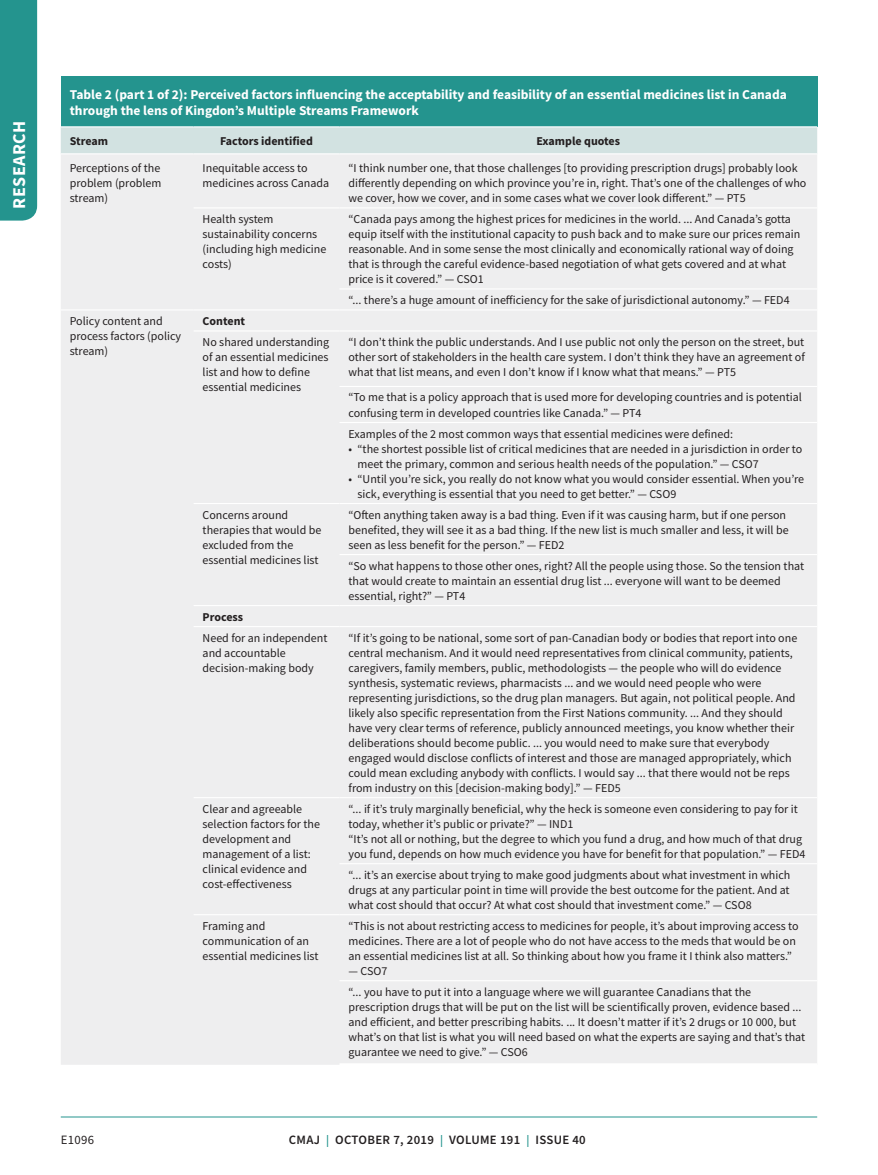
<style>
.page{position:relative;width:878px;height:1175px;background:#fff}
.page>*{position:absolute;margin:0;border:0;box-sizing:border-box;transform-origin:0 0}
.t1{font:700 18px "Source Sans Pro";letter-spacing:.025em;color:#fff}
.t2{font:700 13.5px/16.2px "Source Sans Pro";color:#fff}
.t3{font:600 12.75px "Source Sans Pro";letter-spacing:.025em;color:#231f20}
.t4{font:12.75px "Source Sans Pro";letter-spacing:.025em;color:#231f20}
.t5{font:12px/15px "Source Sans Pro";color:#231f20}
.t6{font:700 12px "Source Sans Pro";color:#231f20}
.s1{font-size:12px;color:#24948e}
</style>
<div class="page">
<div style="left:0;top:0;width:37px;height:220px;background:#24948e"></div>
<hr style="left:61px;top:1116px;width:756px;height:1px;background:#24948e">
<div style="left:61px;top:76px;width:756px;height:51px;background:#24948e"></div>
<div style="left:61px;top:127px;width:756px;height:26px;background:#d2e2e1"></div>
<div style="left:61px;top:154px;width:756px;height:910px;background:#eeeeef"></div>
<hr style="left:339px;top:288px;width:478px;height:1px;background:#fff">
<hr style="left:194px;top:309px;width:145px;height:1px;background:#fff">
<hr style="left:339px;top:309px;width:478px;height:1px;background:#fff">
<hr style="left:194px;top:330px;width:145px;height:1px;background:#fff">
<hr style="left:339px;top:330px;width:478px;height:1px;background:#fff">
<hr style="left:339px;top:386px;width:478px;height:1px;background:#fff">
<hr style="left:194px;top:503px;width:145px;height:1px;background:#fff">
<hr style="left:339px;top:554px;width:478px;height:1px;background:#fff">
<hr style="left:194px;top:605px;width:145px;height:1px;background:#fff">
<hr style="left:339px;top:605px;width:478px;height:1px;background:#fff">
<hr style="left:194px;top:626px;width:145px;height:1px;background:#fff">
<hr style="left:339px;top:626px;width:478px;height:1px;background:#fff">
<hr style="left:194px;top:797px;width:145px;height:1px;background:#fff">
<hr style="left:339px;top:797px;width:478px;height:1px;background:#fff">
<hr style="left:339px;top:863px;width:478px;height:1px;background:#fff">
<hr style="left:194px;top:914px;width:145px;height:1px;background:#fff">
<hr style="left:339px;top:914px;width:478px;height:1px;background:#fff">
<hr style="left:339px;top:980px;width:478px;height:1px;background:#fff">
<hr style="left:339px;top:1063px;width:478px;height:3px;background:#fff">
<hr style="left:61px;top:126px;width:133px;height:1px;background:#fff">
<hr style="left:194px;top:126px;width:145px;height:1px;background:#fff">
<hr style="left:339px;top:126px;width:478px;height:1px;background:#fff">
<hr style="left:194px;top:207px;width:145px;height:1px;background:#fff">
<hr style="left:339px;top:207px;width:478px;height:1px;background:#fff">
<hr style="left:61px;top:309px;width:133px;height:1px;background:#fff">
<hr style="left:339px;top:422px;width:478px;height:1px;background:#fff">
<hr style="left:339px;top:503px;width:478px;height:1px;background:#fff">
<h1 class="t1" style="left:7px;top:208px;width:89px;rotate:-90deg">RESEARCH</h1>
<p class="t2" style="left:70px;top:86px;width:718px">Table 2 (part 1 of 2): Perceived factors influencing the acceptability and feasibility of an essential medicines list in Canada through the lens of Kingdon’s Multiple Streams Framework</p>
<p class="t6" style="left:70px;top:133px;width:40px">Stream</p>
<p class="t6" style="left:220px;top:133px;width:94px">Factors identified</p>
<p class="t6" style="left:536px;top:133px;width:85px">Example quotes</p>
<p class="t5" style="left:70px;top:160px;width:93px;text-align:justify">Perceptions of the problem (problem stream)</p>
<p class="t5" style="left:203px;top:160px;width:128px">Inequitable access to medicines across Canada</p>
<p class="t5" style="left:348px;top:160px;width:459px">“I think number one, that those challenges [to providing prescription drugs] probably look differently depending on which province you’re in, right. That’s one of the challenges of who we cover, how we cover, and in some cases what we cover look different.” — PT5</p>
<p class="t5" style="left:203px;top:211px;width:125px">Health system sustainability concerns (including high medicine costs)</p>
<p class="t5" style="left:348px;top:211px;width:453px">“Canada pays among the highest prices for medicines in the world. ... And Canada’s gotta equip itself with the institutional capacity to push back and to make sure our prices remain reasonable. And in some sense the most clinically and economically rational way of doing that is through the careful evidence-based negotiation of what gets covered and at what price is it covered.” — CSO1</p>
<p class="t5" style="left:348px;top:292px;width:442px">“... there’s a huge amount of inefficiency for the sake of jurisdictional autonomy.” — FED4</p>
<p class="t5" style="left:70px;top:313px;width:113px">Policy content and process factors (policy stream)</p>
<p class="t6" style="left:203px;top:313px;width:44px">Content</p>
<p class="t5" style="left:203px;top:334px;width:128px">No shared understanding of an essential medicines list and how to define essential medicines</p>
<p class="t5" style="left:348px;top:334px;width:458px;text-align:justify">“I don’t think the public understands. And I use public not only the person on the street, but other sort of stakeholders in the health care system. I don’t think they have an agreement of what that list means, and even I don’t know if I know what that means.” — PT5</p>
<p class="t5" style="left:348px;top:390px;width:455px">“To me that is a policy approach that is used more for developing countries and is potential confusing term in developed countries like Canada.” — PT4</p>
<p class="t5" style="left:348px;top:426px;width:386px">Examples of the 2 most common ways that essential medicines were defined:</p>
<p class="t5" style="left:357px;top:441px;width:446px;text-indent:-9px">• “the shortest possible list of critical medicines that are needed in a jurisdiction in order to meet the primary, common and serious health needs of the population.” — CSO7</p>
<p class="t5" style="left:357px;top:471px;width:448px;text-indent:-9px">• “Until you’re sick, you really do not know what you would consider essential. When you’re sick, everything is essential that you need to get better.” — CSO9</p>
<p class="t5" style="left:203px;top:507px;width:120px">Concerns around therapies that would be excluded from the essential medicines list</p>
<p class="t5" style="left:348px;top:507px;width:441px">“Often anything taken away is a bad thing. Even if it was causing harm, but if one person benefited, they will see it as a bad thing. If the new list is much smaller and less, it will be seen as less benefit for the person.” — FED2</p>
<p class="t5" style="left:348px;top:558px;width:457px">“So what happens to those other ones, right? All the people using those. So the tension that that would create to maintain an essential drug list ... everyone will want to be deemed essential, right?” — PT4</p>
<p class="t6" style="left:203px;top:608px;width:42px">Process</p>
<p class="t5" style="left:203px;top:630px;width:126px">Need for an independent and accountable decision-making body</p>
<p class="t5" style="left:348px;top:630px;width:450px">“If it’s going to be national, some sort of pan-Canadian body or bodies that report into one central mechanism. And it would need representatives from clinical community, patients, caregivers, family members, public, methodologists — the people who will do evidence synthesis, systematic reviews, pharmacists ... and we would need people who were representing jurisdictions, so the drug plan managers. But again, not political people. And likely also specific representation from the First Nations community. ... And they should have very clear terms of reference, publicly announced meetings, you know whether their deliberations should become public. ... you would need to make sure that everybody engaged would disclose conflicts of interest and those are managed appropriately, which could mean excluding anybody with conflicts. I would say ... that there would not be reps from industry on this [decision-making body].” — FED5</p>
<p class="t5" style="left:203px;top:801px;width:119px">Clear and agreeable selection factors for the development and management of a list: clinical evidence and cost-effectiveness</p>
<p class="t5" style="left:348px;top:801px;width:458px">“... if it’s truly marginally beneficial, why the heck is someone even considering to pay for it today, whether it’s public or private?” — IND1<br>“It’s not all or nothing, but the degree to which you fund a drug, and how much of that drug you fund, depends on how much evidence you have for benefit for that population.” — FED4</p>
<p class="t5" style="left:348px;top:867px;width:443px;text-align:justify">“... it’s an exercise about trying to make good judgments about what investment in which drugs at any particular point in time will provide the best outcome for the patient. And at what cost should that occur? At what cost should that investment come.” — CSO8</p>
<p class="t5" style="left:203px;top:918px;width:117px">Framing and communication of an essential medicines list</p>
<p class="t5" style="left:348px;top:918px;width:451px">“This is not about restricting access to medicines for people, it’s about improving access to medicines. There are a lot of people who do not have access to the meds that would be on an essential medicines list at all. So thinking about how you frame it I think also matters.”</p>
<p class="t5" style="left:348px;top:960px;width:404px;line-height:21px">— CSO7<br>“... you have to put it into a language where we will guarantee Canadians that the</p>
<p class="t5" style="left:348px;top:999px;width:458px">prescription drugs that will be put on the list will be scientifically proven, evidence based ... and efficient, and better prescribing habits. ... It doesn’t matter if it’s 2 drugs or 10 000, but what’s on that list is what you will need based on what the experts are saying and that’s that guarantee we need to give.” — CSO6</p>
<p class="t4" style="left:61px;top:1132px;width:35px">E1096</p>
<p class="t3" style="left:289px;top:1131px;width:298px">CMAJ <span class="s1">|</span> OCTOBER 7, 2019 <span class="s1">|</span> VOLUME 191 <span class="s1">|</span> ISSUE 40</p>
</div>
